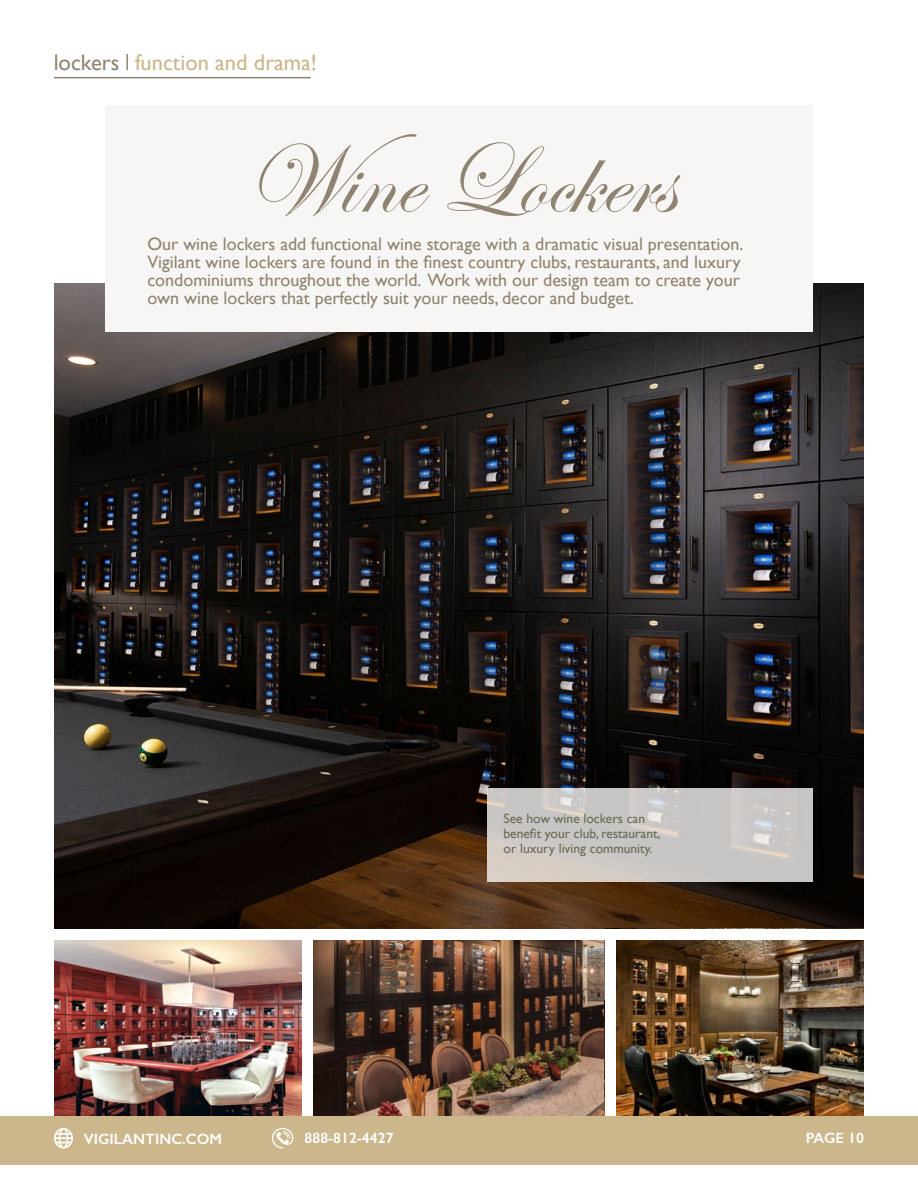
<style>
.page{position:relative;width:918px;height:1188px;background:#fff}
.page>*{position:absolute;margin:0;border:0;box-sizing:border-box;transform-origin:0 0}
.t1{font:102px "Edwardian Script ITC";color:#8f8472}
.t2{font:22.5px "Gill Sans";color:#cbb78b}
.t3{font:22.5px "Gill Sans";color:#8f8472}
.t4{font:18px/18px "Gill Sans";color:#8f8472}
.t5{font:600 15px "Gill Sans";color:#fff}
.t6{font:13.5px/15px "Gill Sans";color:#6a6953}
</style>
<div class="page">
<img style="left:313px;top:940px;width:292px;height:177px">
<img style="left:54px;top:940px;width:248px;height:177px">
<hr style="left:54px;top:77px;width:257px;height:1px;background:#8f8472">
<img style="left:54px;top:283px;width:810px;height:646px">
<img style="left:616px;top:940px;width:248px;height:176px">
<div style="left:105px;top:105px;width:708px;height:227px;background:#f8f6f4"></div>
<svg style="left:126px;top:54px;width:2px;height:16px"></svg>
<svg style="left:487px;top:788px;width:326px;height:94px;background:#cbc8c5"></svg>
<div style="left:0;top:1117px;width:918px;height:48px;background:#cbb78b"></div>
<svg style="left:54px;top:1128px;width:19px;height:21px"></svg>
<svg style="left:272px;top:1128px;width:21px;height:21px"></svg>
<p class="t3" style="left:54px;top:49px;width:67px">lockers</p>
<p class="t2" style="left:135px;top:49px;width:183px">function and drama!</p>
<h1 class="t1" style="left:244px;top:124px;width:432px">Wine Lockers</h1>
<p class="t4" style="left:147px;top:235px;width:597px">Our wine lockers add functional wine storage with a dramatic visual presentation.<br>Vigilant wine lockers are found in the finest country clubs, restaurants, and luxury condominiums throughout the world. Work with our design team to create your own wine lockers that perfectly suit your needs, decor and budget.</p>
<p class="t6" style="left:504px;top:811px;width:159px">See how wine lockers can benefit your club, restaurant, or luxury living community.</p>
<p class="t5" style="left:84px;top:1130px;width:140px">VIGILANTINC.COM</p>
<p class="t5" style="left:305px;top:1129px;width:91px">888-812-4427</p>
<p class="t5" style="left:806px;top:1129px;width:60px">PAGE 10</p>
</div>
